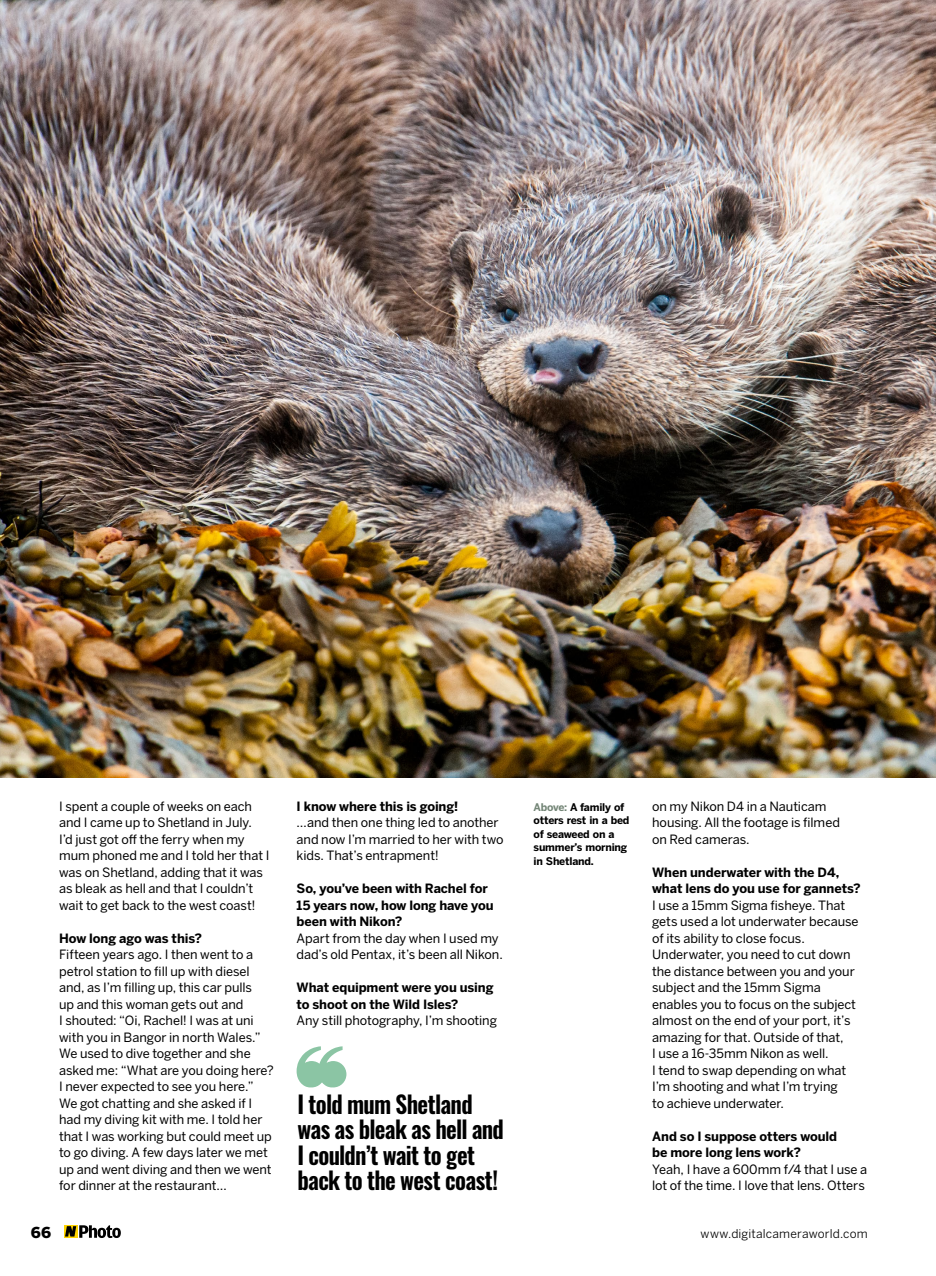
<style>
.page{position:relative;width:936px;height:1276px;background:#fff}
.page>*{position:absolute;margin:0;border:0;box-sizing:border-box;transform-origin:0 0}
.t1{font:600 24px/25.5px "Oswald";letter-spacing:-.03em;color:#000}
.t2{font:900 15px "Benton Sans";color:#000}
.t3{font:12.75px/16.5px "Benton Sans";letter-spacing:-.005em;color:#000}
.t4{font:700 12.75px/16.5px "Benton Sans";letter-spacing:-.005em;color:#000}
.t5{font:12px "Benton Sans";letter-spacing:.015em;color:#000}
.t6{font:700 10.5px/13.5px "Benton Sans";letter-spacing:-.02em;color:#000}
.s1{color:#748677}
</style>
<div class="page">
<img style="left:0;top:0;width:935px;height:778px">
<svg style="left:296px;top:1046px;width:50px;height:41px"></svg>
<div style="left:64px;top:1225px;width:13px;height:12px;background:#ffd500"></div>
<svg style="left:65px;top:1225px;width:56px;height:13px"></svg>
<p class="t3" style="left:59px;top:798px;width:212px">I spent a couple of weeks on each and I came up to Shetland in July.<br>I’d just got off the ferry when my mum phoned me and I told her that I was on Shetland, adding that it was as bleak as hell and that I couldn’t wait to get back to the west coast!</p>
<p class="t4" style="left:59px;top:930px;width:144px">How long ago was this?</p>
<p class="t3" style="left:59px;top:946px;width:216px">Fifteen years ago. I then went to a petrol station to fill up with diesel and, as I’m filling up, this car pulls<br>up and this woman gets out and<br>I shouted: “Oi, Rachel! I was at uni with you in Bangor in north Wales.” We used to dive together and she asked me: “What are you doing here?<br>I never expected to see you here.” We got chatting and she asked if I had my diving kit with me. I told her that I was working but could meet up to go diving. A few days later we met up and went diving and then we went for dinner at the restaurant…</p>
<p class="t4" style="left:296px;top:798px;width:163px">I know where this is going!</p>
<p class="t3" style="left:296px;top:814px;width:209px">…and then one thing led to another and now I’m married to her with two kids. That’s entrapment!</p>
<p class="t4" style="left:296px;top:880px;width:198px">So, you’ve been with Rachel for<br>15 years now, how long have you been with Nikon?</p>
<p class="t3" style="left:296px;top:930px;width:208px">Apart from the day when I used my dad’s old Pentax, it’s been all Nikon.</p>
<p class="t4" style="left:296px;top:979px;width:198px">What equipment were you using to shoot on the Wild Isles?</p>
<p class="t3" style="left:296px;top:1012px;width:202px">Any still photography, I’m shooting</p>
<h1 class="t1" style="left:297px;top:1091px;width:208px">I told mum Shetland was as bleak as hell and<br>I couldn’t wait to get back to the west coast!</h1>
<p class="t6" style="left:533px;top:800px;width:97px"><span class="s1">Above:</span> A family of otters rest in a bed of seaweed on a summer’s morning in Shetland.</p>
<p class="t3" style="left:652px;top:798px;width:189px">on my Nikon D4 in a Nauticam housing. All the footage is filmed on Red cameras.</p>
<p class="t4" style="left:652px;top:864px;width:210px">When underwater with the D4, what lens do you use for gannets?</p>
<p class="t3" style="left:652px;top:897px;width:208px">I use a 15mm Sigma fisheye. That gets used a lot underwater because of its ability to close focus.<br>Underwater, you need to cut down the distance between you and your subject and the 15mm Sigma enables you to focus on the subject almost on the end of your port, it’s amazing for that. Outside of that,<br>I use a 16-35mm Nikon as well.<br>I tend to swap depending on what<br>I’m shooting and what I’m trying<br>to achieve underwater.</p>
<p class="t4" style="left:652px;top:1128px;width:186px">And so I suppose otters would be more long lens work?</p>
<p class="t3" style="left:652px;top:1161px;width:217px">Yeah, I have a 600mm f/4 that I use a lot of the time. I love that lens. Otters</p>
<p class="t2" style="left:31px;top:1223px;width:22px">66</p>
<p class="t5" style="left:700px;top:1226px;width:169px">www.digitalcameraworld.com</p>
</div>
